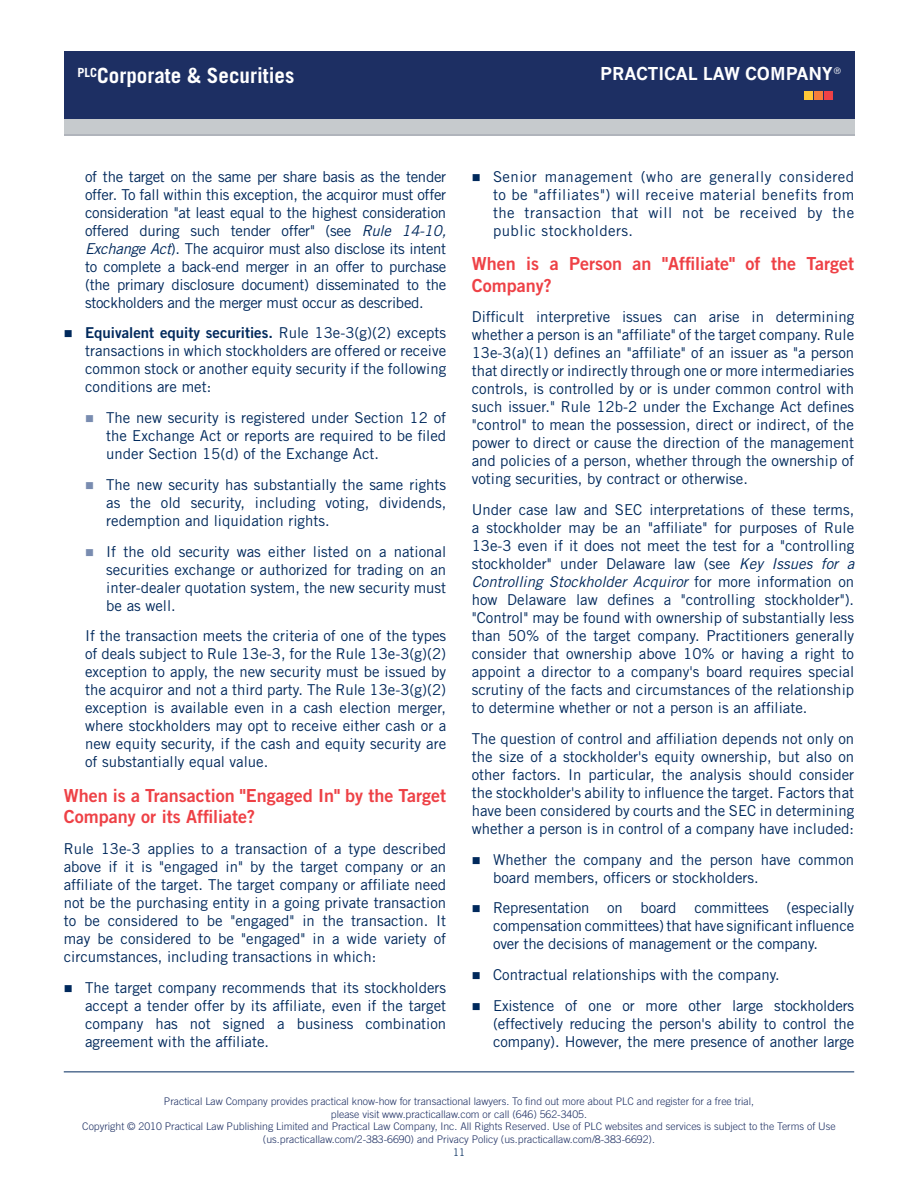
<style>
.page{position:relative;width:918px;height:1188px;background:#fff}
.page>*{position:absolute;margin:0;border:0;box-sizing:border-box;transform-origin:0 0}
.t1{font:700 21px "Trade Gothic";color:#fff}
.para{font:18px/21.6px "Trade Gothic Bold Two";color:#ee4146}
.t2{font:700 17.4px "News Gothic";color:#fff}
.bulleted1{font:15px/18px "Trade Gothic";color:#00295c;text-align:justify}
.bulleted2{font:15px/18px "Trade Gothic";color:#00295c;text-align:justify}
.t3{font:300 10.5px/12.6px "Trade Gothic";color:#1d2f63;text-align:center}
.t4{font:300 10.5px "Trade Gothic";color:#00295c}
.s1{font-style:italic}
.s2{font-family:"Trade Gothic Bold Two"}
</style>
<div class="page">
<hr style="left:64px;top:1071px;width:790px;height:1px;background:#00295c">
<div style="left:64px;top:51px;width:791px;height:68px;background:#1d2f63"></div>
<div style="left:64px;top:119px;width:791px;height:17px;background:#c6cacd"></div>
<hr style="left:64px;top:135px;width:791px;height:1px;background:#b0b4bb">
<div style="left:824px;top:92px;width:9px;height:8px;background:#ee4146"></div>
<div style="left:814px;top:92px;width:9px;height:8px;background:#f47d3b"></div>
<div style="left:804px;top:92px;width:8px;height:8px;background:#ffc838"></div>
<h1 class="t1" style="left:78px;top:62px;width:218px"><sup>PLC</sup>Corporate &amp; Securities</h1>
<p class="t2" style="left:600px;top:62px;width:242px">PRACTICAL LAW COMPANY<sup>®</sup></p>
<p class="bulleted1" style="left:85px;top:167px;width:363px">of the target on the same per share basis as the tender offer. To fall within this exception, the acquiror must offer consideration "at least equal to the highest consideration offered during such tender offer" (see <span class="s1">Rule 14-10, Exchange Act</span>). The acquiror must also disclose its intent to complete a back-end merger in an offer to purchase (the primary disclosure document) disseminated to the stockholders and the merger must occur as described.</p>
<p class="bulleted1" style="left:85px;top:324px;width:363px"><span class="s2">Equivalent equity securities.</span> Rule 13e-3(g)(2) excepts transactions in which stockholders are offered or receive common stock or another equity security if the following conditions are met:</p>
<p class="bulleted2" style="left:106px;top:409px;width:341px">The new security is registered under Section 12 of the Exchange Act or reports are required to be filed under Section 15(d) of the Exchange Act.</p>
<p class="bulleted2" style="left:106px;top:475px;width:341px">The new security has substantially the same rights as the old security, including voting, dividends, redemption and liquidation rights.</p>
<p class="bulleted2" style="left:106px;top:542px;width:341px">If the old security was either listed on a national securities exchange or authorized for trading on an inter-dealer quotation system, the new security must be as well.</p>
<p class="bulleted2" style="left:85px;top:627px;width:363px">If the transaction meets the criteria of one of the types of deals subject to Rule 13e-3, for the Rule 13e-3(g)(2) exception to apply, the new security must be issued by the acquiror and not a third party. The Rule 13e-3(g)(2) exception is available even in a cash election merger, where stockholders may opt to receive either cash or a new equity security, if the cash and equity security are of substantially equal value.</p>
<p class="para" style="left:64px;top:784px;width:384px">When is a Transaction "Engaged In" by the Target<br>Company or its Affiliate?</p>
<p class="bulleted1" style="left:64px;top:840px;width:384px">Rule 13e-3 applies to a transaction of a type described above if it is "engaged in" by the target company or an affiliate of the target. The target company or affiliate need not be the purchasing entity in a going private transaction to be considered to be "engaged" in the transaction. It may be considered to be "engaged" in a wide variety of circumstances, including transactions in which:</p>
<p class="bulleted1" style="left:85px;top:978px;width:363px">The target company recommends that its stockholders accept a tender offer by its affiliate, even if the target company has not signed a business combination agreement with the affiliate.</p>
<p class="bulleted1" style="left:493px;top:167px;width:363px">Senior management (who are generally considered to be "affiliates") will receive material benefits from the transaction that will not be received by the public stockholders.</p>
<p class="para" style="left:472px;top:253px;width:384px">When is a Person an "Affiliate" of the Target<br>Company?</p>
<p class="bulleted1" style="left:472px;top:308px;width:384px">Difficult interpretive issues can arise in determining whether a person is an "affiliate" of the target company. Rule 13e-3(a)(1) defines an "affiliate" of an issuer as "a person that directly or indirectly through one or more intermediaries controls, is controlled by or is under common control with such issuer." Rule 12b-2 under the Exchange Act defines "control" to mean the possession, direct or indirect, of the power to direct or cause the direction of the management and policies of a person, whether through the ownership of voting securities, by contract or otherwise.</p>
<p class="bulleted1" style="left:472px;top:501px;width:384px">Under case law and SEC interpretations of these terms, a stockholder may be an "affiliate" for purposes of Rule 13e-3 even if it does not meet the test for a "controlling stockholder" under Delaware law (see <span class="s1">Key Issues for a Controlling Stockholder Acquiror</span> for more information on how Delaware law defines a "controlling stockholder"). "Control" may be found with ownership of substantially less than 50% of the target company. Practitioners generally consider that ownership above 10% or having a right to appoint a director to a company's board requires special scrutiny of the facts and circumstances of the relationship to determine whether or not a person is an affiliate.</p>
<p class="bulleted1" style="left:472px;top:729px;width:384px">The question of control and affiliation depends not only on the size of a stockholder's equity ownership, but also on other factors. In particular, the analysis should consider the stockholder's ability to influence the target. Factors that have been considered by courts and the SEC in determining whether a person is in control of a company have included:</p>
<p class="bulleted1" style="left:493px;top:850px;width:363px">Whether the company and the person have common board members, officers or stockholders.</p>
<p class="bulleted1" style="left:493px;top:899px;width:363px">Representation on board committees (especially compensation committees) that have significant influence over the decisions of management or the company.</p>
<p class="bulleted1" style="left:493px;top:966px;width:288px">Contractual relationships with the company.</p>
<p class="bulleted1" style="left:493px;top:996px;width:363px">Existence of one or more other large stockholders (effectively reducing the person's ability to control the company). However, the mere presence of another large</p>
<p class="t3" style="left:82px;top:1095px;width:755px">Practical Law Company provides practical know-how for transactional lawyers. To find out more about PLC and register for a free trial,<br>please visit www.practicallaw.com or call (646) 562-3405.<br>Copyright © 2010 Practical Law Publishing Limited and Practical Law Company, Inc. All Rights Reserved. Use of PLC websites and services is subject to the Terms of Use (us.practicallaw.com/2-383-6690) and Privacy Policy (us.practicallaw.com/8-383-6692).</p>
<p class="t4" style="left:453px;top:1146px;width:13px">11</p>
</div>
